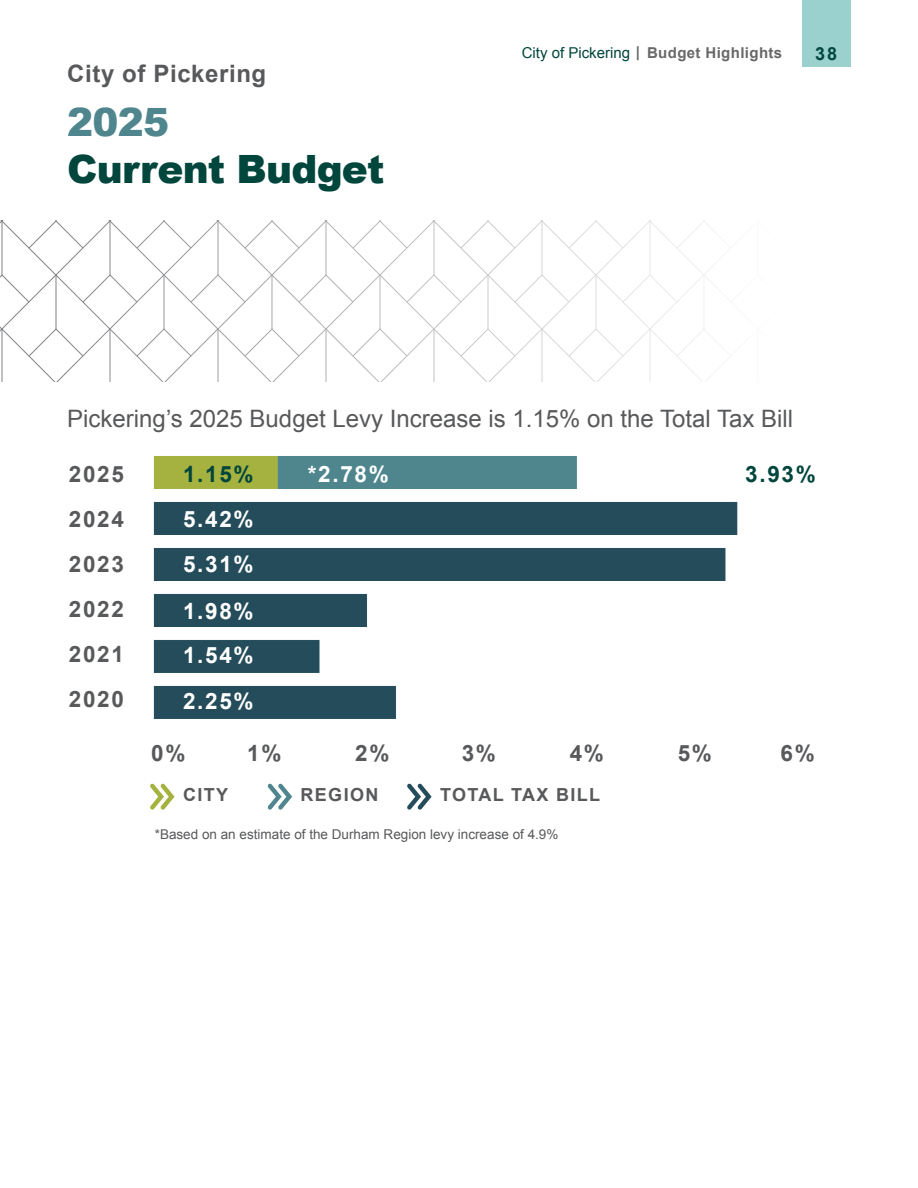
<style>
.page{position:relative;width:918px;height:1188px;background:#fff}
.page>*{position:absolute;margin:0;border:0;box-sizing:border-box;transform-origin:0 0}
.t1{font:900 39px/46.8px "Arial";letter-spacing:-.02em;color:#00463c}
.t2{font:24px "Arial";color:#58595b}
.t3{font:700 24px "Arial";letter-spacing:.025em;color:#58595b}
.t4{font:700 22.5px "Arial";letter-spacing:.075em;color:#58595b}
.t5{font:700 22.5px "Arial";letter-spacing:.075em;color:#fff}
.t6{font:700 22.5px "Arial";color:#00463c}
.t7{font:700 18px "Arial";letter-spacing:.075em;color:#58595b}
.t8{font:700 18px "Arial";color:#00463c}
.t9{font:700 15px "Arial";letter-spacing:.025em;color:#686868}
.t10{font:13.5px "Arial";color:#58595b}
.s1{color:#4f868e}
.s2{font-weight:400;color:#00463c}
</style>
<div class="page">
<div style="left:802px;top:0;width:48px;height:68px;background:#9ad1cf"></div>
<svg style="left:150px;top:783px;width:25px;height:27px"></svg>
<svg style="left:267px;top:783px;width:25px;height:27px"></svg>
<svg style="left:407px;top:783px;width:25px;height:27px"></svg>
<img style="left:153px;top:456px;width:585px;height:263px">
<svg style="left:0;top:220px;width:725px;height:162px"></svg>
<h1 class="t3" style="left:67px;top:58px;width:200px">City of Pickering</h1>
<h1 class="t1" style="left:67px;top:97px;width:319px"><span class="s1">2025<br></span>Current Budget</h1>
<p class="t9" style="left:522px;top:43px;width:262px"><span class="s2">City of Pickering</span> | Budget Highlights</p>
<p class="t8" style="left:815px;top:42px;width:23px">38</p>
<h2 class="t2" style="left:67px;top:403px;width:727px">Pickering’s 2025 Budget Levy Increase is 1.15% on the Total Tax Bill</h2>
<p class="t4" style="left:69px;top:459px;width:57px">2025</p>
<p class="t6" style="left:183px;top:459px;width:72px">1.15%</p>
<p class="t5" style="left:308px;top:459px;width:82px">*2.78%</p>
<p class="t6" style="left:745px;top:459px;width:72px">3.93%</p>
<p class="t4" style="left:69px;top:504px;width:57px">2024</p>
<p class="t5" style="left:183px;top:504px;width:72px">5.42%</p>
<p class="t4" style="left:69px;top:549px;width:57px">2023</p>
<p class="t5" style="left:183px;top:549px;width:72px">5.31%</p>
<p class="t4" style="left:69px;top:594px;width:57px">2022</p>
<p class="t5" style="left:183px;top:596px;width:72px">1.98%</p>
<p class="t4" style="left:69px;top:639px;width:57px">2021</p>
<p class="t5" style="left:183px;top:640px;width:72px">1.54%</p>
<p class="t4" style="left:69px;top:684px;width:57px">2020</p>
<p class="t5" style="left:183px;top:686px;width:72px">2.25%</p>
<p class="t4" style="left:151px;top:738px;width:36px">0%</p>
<p class="t4" style="left:247px;top:738px;width:36px">1%</p>
<p class="t4" style="left:355px;top:738px;width:36px">2%</p>
<p class="t4" style="left:462px;top:738px;width:36px">3%</p>
<p class="t4" style="left:570px;top:738px;width:36px">4%</p>
<p class="t4" style="left:678px;top:738px;width:36px">5%</p>
<p class="t4" style="left:781px;top:738px;width:36px">6%</p>
<p class="t7" style="left:183px;top:783px;width:47px">CITY</p>
<p class="t7" style="left:301px;top:783px;width:79px">REGION</p>
<p class="t7" style="left:440px;top:783px;width:162px">TOTAL TAX BILL</p>
<p class="t10" style="left:155px;top:825px;width:405px">*Based on an estimate of the Durham Region levy increase of 4.9%</p>
</div>
